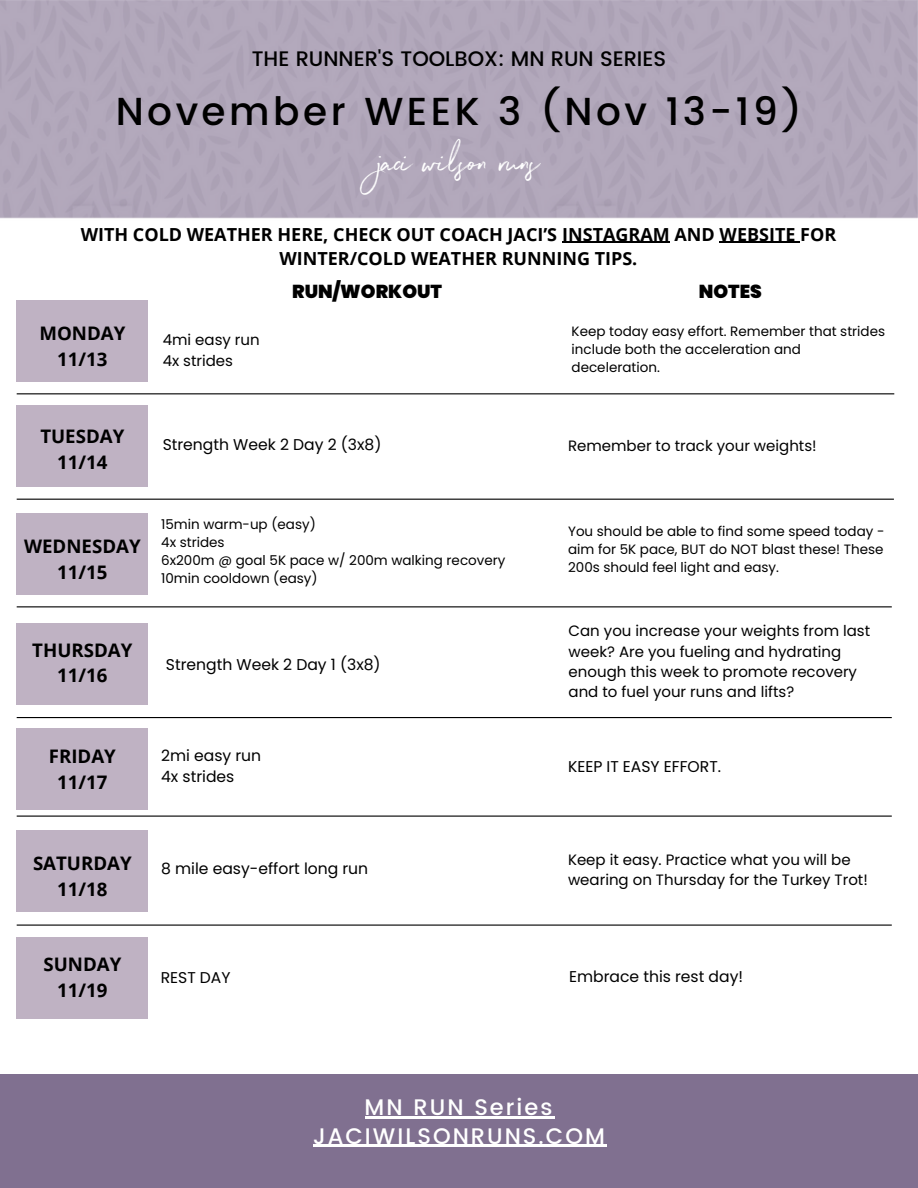
<style>
.page{position:relative;width:918px;height:1188px;background:#fff}
.page>*{position:absolute;margin:0;border:0;box-sizing:border-box;transform-origin:0 0}
.t1{font:500 39px "Poppins";letter-spacing:.09em;color:#000}
.t2{font:37.5px "Northwell";color:#fff}
.t3{font:500 22.5px "Poppins";letter-spacing:.09em;color:#fff}
.t4{font:500 21px "Poppins";color:#000}
.t5{font:700 18.75px "Open Sans";color:#000}
.t6{font:900 18.75px "Poppins";color:#000}
.t7{font:700 18px/24.8px "Open Sans";color:#000;text-align:center}
.t8{font:15.6px "Poppins";color:#000}
.t9{font:15px/20.2px "Poppins";color:#000}
.t10{font:13.5px/18px "Poppins";color:#000}
</style>
<div class="page">
<img style="left:0;top:0;width:918px;height:478px">
<div style="left:0;top:1074px;width:918px;height:114px;background:#807090"></div>
<div style="left:17px;top:300px;width:131px;height:81px;background:#bfb2c3"></div>
<div style="left:17px;top:405px;width:131px;height:81px;background:#bfb2c3"></div>
<div style="left:17px;top:513px;width:131px;height:81px;background:#bfb2c3"></div>
<div style="left:17px;top:623px;width:131px;height:81px;background:#bfb2c3"></div>
<div style="left:17px;top:728px;width:131px;height:81px;background:#bfb2c3"></div>
<div style="left:17px;top:830px;width:131px;height:81px;background:#bfb2c3"></div>
<div style="left:17px;top:937px;width:131px;height:81px;background:#bfb2c3"></div>
<hr style="left:17px;top:393px;width:877px;height:1px;background:#000">
<hr style="left:17px;top:499px;width:877px;height:1px;background:#000">
<hr style="left:17px;top:606px;width:875px;height:1px;background:#000">
<hr style="left:17px;top:717px;width:875px;height:1px;background:#000">
<hr style="left:17px;top:816px;width:875px;height:1px;background:#000">
<hr style="left:17px;top:925px;width:875px;height:1px;background:#000">
<hr style="left:313px;top:1145px;width:294px;height:2px;background:#fff">
<hr style="left:365px;top:1116px;width:189px;height:3px;background:#fff">
<hr style="left:562px;top:242px;width:108px;height:1px;background:#000">
<hr style="left:720px;top:242px;width:80px;height:1px;background:#000">
<p class="t4" style="left:252px;top:46px;width:416px">THE RUNNER'S TOOLBOX: MN RUN SERIES</p>
<p class="t1" style="left:116px;top:89px;width:688px">November WEEK 3 (Nov 13-19)</p>
<p class="t2" style="left:378px;top:136px;width:163px">jaci wilson runs</p>
<p class="t7" style="left:81px;top:221px;width:757px">WITH COLD WEATHER HERE, CHECK OUT COACH JACI’S INSTAGRAM AND WEBSITE FOR<br>WINTER/COLD WEATHER RUNNING TIPS.</p>
<p class="t5" style="left:39px;top:320px;width:87px">MONDAY</p>
<p class="t5" style="left:57px;top:346px;width:52px">11/13</p>
<p class="t9" style="left:163px;top:330px;width:99px">4mi easy run</p>
<p class="t9" style="left:163px;top:350px;width:72px">4x strides</p>
<p class="t6" style="left:292px;top:278px;width:151px">RUN/WORKOUT</p>
<p class="t6" style="left:699px;top:278px;width:65px">NOTES</p>
<p class="t10" style="left:572px;top:323px;width:315px">Keep today easy effort. Remember that strides include both the acceleration and deceleration.</p>
<p class="t5" style="left:40px;top:423px;width:86px">TUESDAY</p>
<p class="t5" style="left:57px;top:449px;width:52px">11/14</p>
<p class="t5" style="left:24px;top:533px;width:118px">WEDNESDAY</p>
<p class="t5" style="left:57px;top:559px;width:52px">11/15</p>
<p class="t8" style="left:163px;top:434px;width:220px">Strength Week 2 Day 2 (3x8)</p>
<p class="t10" style="left:161px;top:516px;width:156px">15min warm-up (easy)</p>
<p class="t10" style="left:161px;top:534px;width:65px">4x strides</p>
<p class="t10" style="left:161px;top:552px;width:346px">6x200m @ goal 5K pace w/ 200m walking recovery</p>
<p class="t10" style="left:161px;top:570px;width:158px">10min cooldown (easy)</p>
<p class="t5" style="left:32px;top:637px;width:102px">THURSDAY</p>
<p class="t5" style="left:57px;top:662px;width:52px">11/16</p>
<p class="t8" style="left:166px;top:654px;width:216px">Strength Week 2 Day 1 (3x8)</p>
<p class="t5" style="left:49px;top:743px;width:69px">FRIDAY</p>
<p class="t5" style="left:57px;top:769px;width:52px">11/17</p>
<p class="t8" style="left:161px;top:745px;width:102px">2mi easy run</p>
<p class="t8" style="left:161px;top:766px;width:75px">4x strides</p>
<p class="t9" style="left:568px;top:436px;width:250px">Remember to track your weights!</p>
<p class="t10" style="left:568px;top:522px;width:318px;text-align:justify">You should be able to find some speed today - aim for 5K pace, BUT do NOT blast these! These 200s should feel light and easy.</p>
<p class="t9" style="left:569px;top:621px;width:303px">Can you increase your weights from last week? Are you fueling and hydrating enough this week to promote recovery and to fuel your runs and lifts?</p>
<p class="t8" style="left:568px;top:755px;width:155px">KEEP IT EASY EFFORT.</p>
<p class="t5" style="left:33px;top:850px;width:100px">SATURDAY</p>
<p class="t5" style="left:57px;top:876px;width:52px">11/18</p>
<p class="t5" style="left:43px;top:951px;width:79px">SUNDAY</p>
<p class="t5" style="left:57px;top:977px;width:52px">11/19</p>
<p class="t8" style="left:161px;top:857px;width:209px">8 mile easy-effort long run</p>
<p class="t9" style="left:568px;top:850px;width:301px">Keep it easy. Practice what you will be wearing on Thursday for the Turkey Trot!</p>
<p class="t8" style="left:161px;top:966px;width:71px">REST DAY</p>
<p class="t8" style="left:569px;top:965px;width:176px">Embrace this rest day!</p>
<p class="t3" style="left:365px;top:1094px;width:189px">MN RUN Series</p>
<p class="t3" style="left:313px;top:1123px;width:293px">JACIWILSONRUNS.COM</p>
</div>
